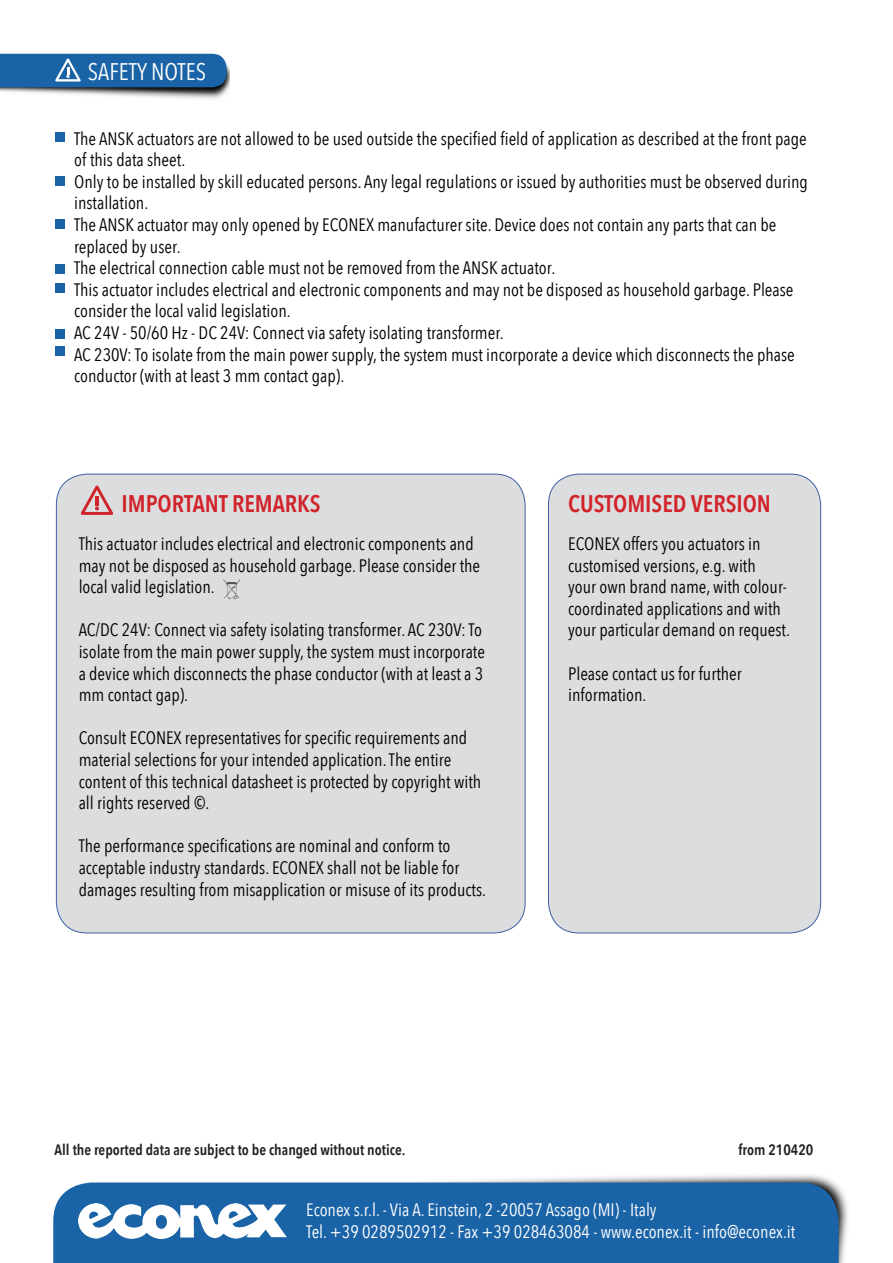
<style>
.page{position:relative;width:893px;height:1263px;background:#fff}
.page>*{position:absolute;margin:0;border:0;box-sizing:border-box;transform-origin:0 0}
.t1{font:600 24px "Avenir Next Condensed";color:#d1232a}
.t2{font:24px "Avenir Next Condensed";color:#fff}
.t3{font:18px/21.6px "Avenir Next Condensed";color:#000}
.t4{font:18px "Avenir Next Condensed";color:#fff}
.t5{font:600 15px "Avenir Next Condensed";color:#231f20}
</style>
<div class="page">
<img style="left:442px;top:1175px;width:406px;height:88px">
<div style="left:53px;top:1182px;width:786px;height:81px;background:#1a63a6"></div>
<img style="left:79px;top:1203px;width:208px;height:36px">
<div style="left:55px;top:133px;width:10px;height:9px;background:#1a63a6"></div>
<img style="left:0;top:65px;width:230px;height:34px">
<div style="left:55px;top:177px;width:10px;height:9px;background:#1a63a6"></div>
<div style="left:55px;top:220px;width:10px;height:9px;background:#1a63a6"></div>
<div style="left:55px;top:265px;width:10px;height:9px;background:#1a63a6"></div>
<div style="left:55px;top:283px;width:9px;height:9px;background:#1a63a6"></div>
<div style="left:55px;top:329px;width:9px;height:10px;background:#1a63a6"></div>
<div style="left:55px;top:347px;width:9px;height:9px;background:#1a63a6"></div>
<div style="left:56px;top:474px;width:469px;height:459px;background:#dcdddf;border-radius:31px"></div>
<div style="left:548px;top:474px;width:273px;height:459px;background:#dcdddf;border-radius:31px"></div>
<div style="left:548px;top:474px;width:273px;height:459px;border:1px solid #3e60a7;border-radius:31px"></div>
<svg style="left:81px;top:485px;width:32px;height:30px"></svg>
<div style="left:0;top:54px;width:227px;height:33px;background:#1a63a6"></div>
<svg style="left:223px;top:579px;width:17px;height:20px"></svg>
<p class="t2" style="left:88px;top:51px;width:120px">SAFETY NOTES</p>
<p class="t3" style="left:74px;top:127px;width:734px">The ANSK actuators are not allowed to be used outside the specified field of application as described at the front page of this data sheet.</p>
<p class="t3" style="left:74px;top:170px;width:735px">Only to be installed by skill educated persons. Any legal regulations or issued by authorities must be observed during installation.</p>
<p class="t3" style="left:74px;top:213px;width:704px">The ANSK actuator may only opened by ECONEX manufacturer site. Device does not contain any parts that can be replaced by user.</p>
<p class="t3" style="left:74px;top:256px;width:483px">The electrical connection cable must not be removed from the ANSK actuator.</p>
<p class="t3" style="left:74px;top:278px;width:721px">This actuator includes electrical and electronic components and may not be disposed as household garbage. Please consider the local valid legislation.</p>
<p class="t3" style="left:74px;top:321px;width:431px">AC 24V - 50/60 Hz - DC 24V: Connect via safety isolating transformer.</p>
<p class="t3" style="left:74px;top:343px;width:722px">AC 230V: To isolate from the main power supply, the system must incorporate a device which disconnects the phase conductor (with at least 3 mm contact gap).</p>
<p class="t1" style="left:122px;top:483px;width:201px">IMPORTANT REMARKS</p>
<p class="t3" style="left:79px;top:532px;width:403px">This actuator includes electrical and electronic components and may not be disposed as household garbage. Please consider the local valid legislation.</p>
<p class="t3" style="left:79px;top:618px;width:408px">AC/DC 24V: Connect via safety isolating transformer. AC 230V: To isolate from the main power supply, the system must incorporate a device which disconnects the phase conductor (with at least a 3 mm contact gap).</p>
<p class="t3" style="left:79px;top:726px;width:404px">Consult ECONEX representatives for specific requirements and material selections for your intended application. The entire content of this technical datasheet is protected by copyright with all rights reserved ©.</p>
<p class="t3" style="left:79px;top:834px;width:409px">The performance specifications are nominal and conform to acceptable industry standards. ECONEX shall not be liable for damages resulting from misapplication or misuse of its products.</p>
<p class="t1" style="left:568px;top:483px;width:204px">CUSTOMISED VERSION</p>
<p class="t3" style="left:568px;top:532px;width:223px">ECONEX offers you actuators in customised versions, e.g. with<br>your own brand name, with colour&shy;coordinated applications and with your particular demand on request.</p>
<p class="t3" style="left:568px;top:662px;width:175px">Please contact us for further information.</p>
<p class="t5" style="left:55px;top:1136px;width:352px">All the reported data are subject to be changed without notice.</p>
<p class="t5" style="left:738px;top:1136px;width:76px">from 210420</p>
<p class="t4" style="left:306px;top:1194px;width:352px">Econex s.r.l. - Via A. Einstein, 2 -20057 Assago (MI) - Italy</p>
<p class="t4" style="left:306px;top:1216px;width:491px">Tel. +39 0289502912 - Fax +39 028463084 - www.econex.it - info@econex.it</p>
</div>
